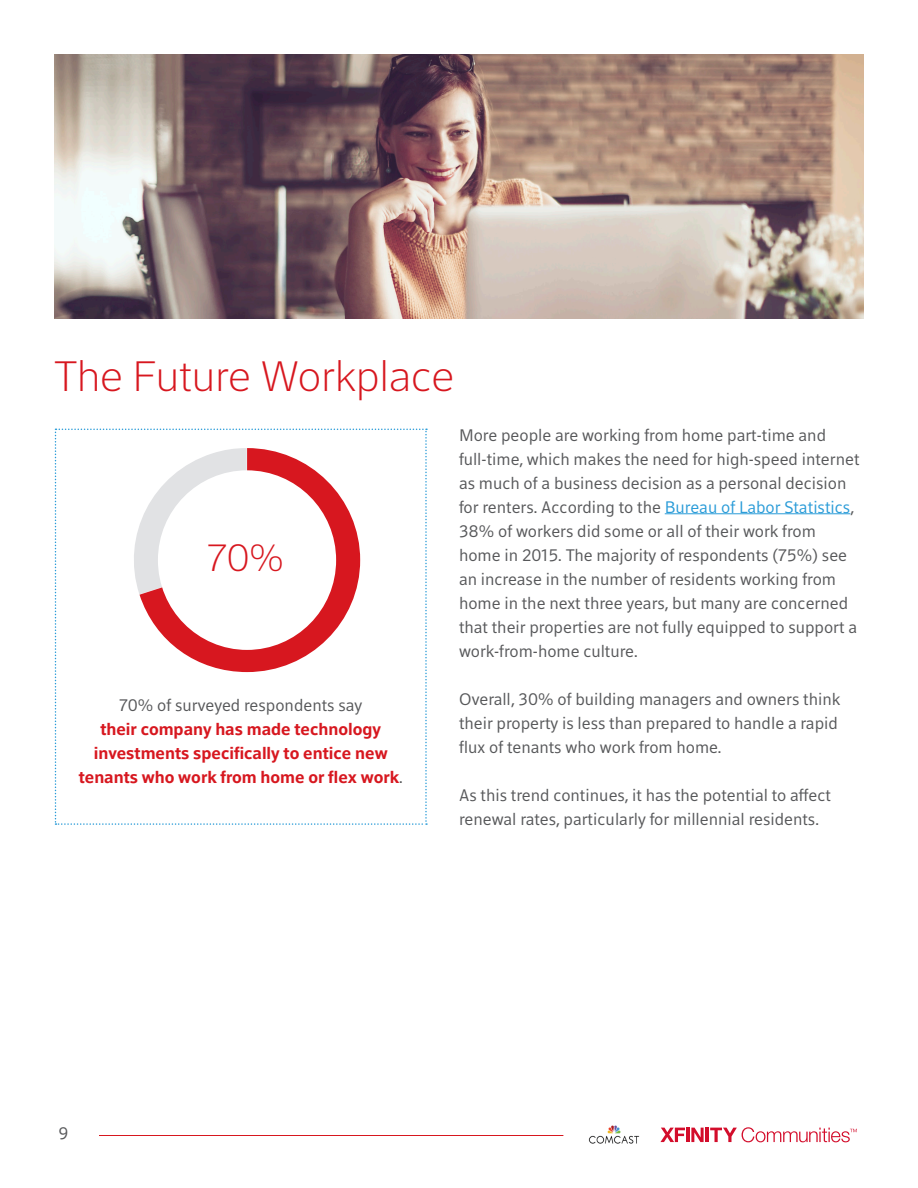
<style>
.page{position:relative;width:918px;height:1188px;background:#fff}
.page>*{position:absolute;margin:0;border:0;box-sizing:border-box;transform-origin:0 0}
.t1{font:300 expanded 42px "XFINITY Standard";color:#d7171f}
.t2{font:300 expanded 37.5px "XFINITY Standard";color:#d7171f}
.t3{font:16.5px/24px "XFINITY Standard";color:#57585a}
.t4{font:700 16.5px/24px "XFINITY Standard";color:#d7171f;text-align:center}
.s1{font-weight:400;color:#57585a}
.s2{color:#2b9cd8}
</style>
<div class="page">
<hr style="left:99px;top:1135px;width:464px;height:1px;background:#d7171f">
<svg style="left:660px;top:1128px;width:25px;height:14px"></svg>
<hr style="left:686px;top:1128px;width:4px;height:14px;background:#d30d2b">
<svg style="left:691px;top:1128px;width:13px;height:14px"></svg>
<hr style="left:705px;top:1128px;width:4px;height:14px;background:#d30d2b">
<svg style="left:710px;top:1127px;width:147px;height:15px"></svg>
<img style="left:588px;top:1125px;width:52px;height:19px">
<hr style="left:665px;top:513px;width:185px;height:1px;background:#2b9cd8">
<img style="left:54px;top:54px;width:810px;height:265px">
<svg style="left:55px;top:429px;width:372px;height:396px"></svg>
<svg style="left:140px;top:448px;width:220px;height:224px"></svg>
<div style="left:158px;top:470px;width:178px;height:180px;background:#fff;border-radius:50%"></div>
<p class="t1" style="left:54px;top:351px;width:402px">The Future Workplace</p>
<p class="t2" style="left:207px;top:536px;width:78px">70%</p>
<p class="t4" style="left:79px;top:693px;width:326px"><span class="s1">70% of surveyed respondents say<br></span>their company has made technology investments specifically to entice new tenants who work from home or flex work<span class="s1">.</span></p>
<p class="t3" style="left:459px;top:423px;width:402px">More people are working from home part-time and full-time, which makes the need for high-speed internet as much of a business decision as a personal decision for renters. According to the <span class="s2">Bureau of Labor Statistics</span>, 38% of workers did some or all of their work from home in 2015. The majority of respondents (75%) see an increase in the number of residents working from home in the next three years, but many are concerned that their properties are not fully equipped to support a work-from-home culture.</p>
<p class="t3" style="left:459px;top:687px;width:383px">Overall, 30% of building managers and owners think their property is less than prepared to handle a rapid flux of tenants who work from home.</p>
<p class="t3" style="left:459px;top:783px;width:373px">As this trend continues, it has the potential to affect renewal rates, particularly for millennial residents.</p>
<p class="t3" style="left:58px;top:1121px;width:11px">9</p>
</div>
